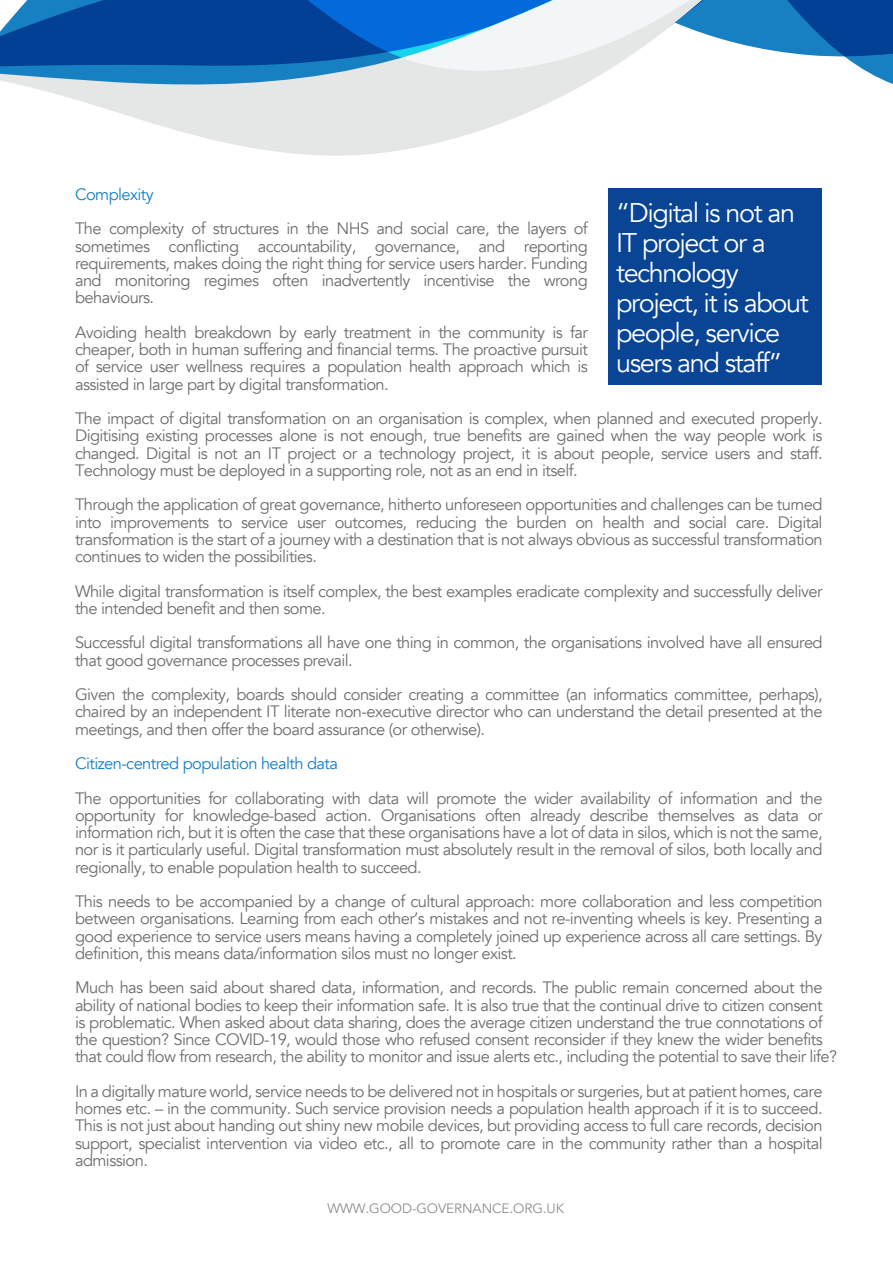
<style>
.page{position:relative;width:893px;height:1263px;background:#fff}
.page>*{position:absolute;margin:0;border:0;box-sizing:border-box;transform-origin:0 0}
.t1{font:27px/30px "Avenir";letter-spacing:-.05em;color:#fff}
.t2{font:16.5px/17.2px "Avenir";letter-spacing:-.035em;color:#6d6e70;text-align:justify}
.t3{font:16.5px "Avenir";letter-spacing:-.035em;color:#1780c3}
.t4{font:13.5px "Avenir";letter-spacing:-.005em;color:#8c8e90}
</style>
<div class="page">
<svg style="left:0;top:0;width:892px;height:156px"></svg>
<svg style="left:116px;top:0;width:777px;height:71px"></svg>
<div style="left:608px;top:189px;width:213px;height:196px;background:#094594"></div>
<p class="t3" style="left:75px;top:184px;width:80px">Complexity</p>
<p class="t2" style="left:75px;top:220px;width:514px">The complexity of structures in the NHS and social care, the layers of sometimes conflicting accountability, governance, and reporting requirements, makes doing the right thing for service users harder. Funding and monitoring regimes often inadvertently incentivise the wrong behaviours.</p>
<p class="t2" style="left:75px;top:324px;width:514px">Avoiding health breakdown by early treatment in the community is far cheaper, both in human suffering and financial terms. The proactive pursuit of service user wellness requires a population health approach which is assisted in large part by digital transformation.</p>
<p class="t2" style="left:75px;top:410px;width:749px">The impact of digital transformation on an organisation is complex, when planned and executed properly.<br>Digitising existing processes alone is not enough, true benefits are gained when the way people work is changed. Digital is not an IT project or a technology project, it is about people, service users and staff.<br>Technology must be deployed in a supporting role, not as an end in itself.</p>
<p class="t2" style="left:75px;top:496px;width:749px">Through the application of great governance, hitherto unforeseen opportunities and challenges can be turned into improvements to service user outcomes, reducing the burden on health and social care. Digital transformation is the start of a journey with a destination that is not always obvious as successful transformation continues to widen the possibilities.</p>
<p class="t2" style="left:75px;top:583px;width:749px">While digital transformation is itself complex, the best examples eradicate complexity and successfully deliver the intended benefit and then some.</p>
<p class="t2" style="left:75px;top:634px;width:749px">Successful digital transformations all have one thing in common, the organisations involved have all ensured that good governance processes prevail.</p>
<p class="t2" style="left:75px;top:686px;width:749px">Given the complexity, boards should consider creating a committee (an informatics committee, perhaps), chaired by an independent IT literate non-executive director who can understand the detail presented at the meetings, and then offer the board assurance (or otherwise).</p>
<p class="t3" style="left:75px;top:754px;width:265px">Citizen-centred population health data</p>
<p class="t2" style="left:75px;top:790px;width:749px">The opportunities for collaborating with data will promote the wider availability of information and the opportunity for knowledge-based action. Organisations often already describe themselves as data or information rich, but it is often the case that these organisations have a lot of data in silos, which is not the same, nor is it particularly useful. Digital transformation must absolutely result in the removal of silos, both locally and regionally, to enable population health to succeed.</p>
<p class="t2" style="left:75px;top:893px;width:749px">This needs to be accompanied by a change of cultural approach: more collaboration and less competition between organisations. Learning from each other’s mistakes and not re-inventing wheels is key. Presenting a good experience to service users means having a completely joined up experience across all care settings. By definition, this means data/information silos must no longer exist.</p>
<p class="t2" style="left:75px;top:979px;width:764px;text-align:left">Much has been said about shared data, information, and records. The public remain concerned about the ability of national bodies to keep their information safe. It is also true that the continual drive to citizen consent is problematic. When asked about data sharing, does the average citizen understand the true connotations of the question? Since COVID-19, would those who refused consent reconsider if they knew the wider benefits that could flow from research, the ability to monitor and issue alerts etc., including the potential to save their life?</p>
<p class="t2" style="left:75px;top:1083px;width:749px">In a digitally mature world, service needs to be delivered not in hospitals or surgeries, but at patient homes, care homes etc. – in the community. Such service provision needs a population health approach if it is to succeed.<br>This is not just about handing out shiny new mobile devices, but providing access to full care records, decision support, specialist intervention via video etc., all to promote care in the community rather than a hospital admission.</p>
<p class="t4" style="left:328px;top:1200px;width:238px">WWW.GOOD-GOVERNANCE.ORG.UK</p>
<h1 class="t1" style="left:616px;top:198px;width:194px">“Digital is not an<br>IT project or a technology project, it is about people, service users and staff”</h1>
</div>
